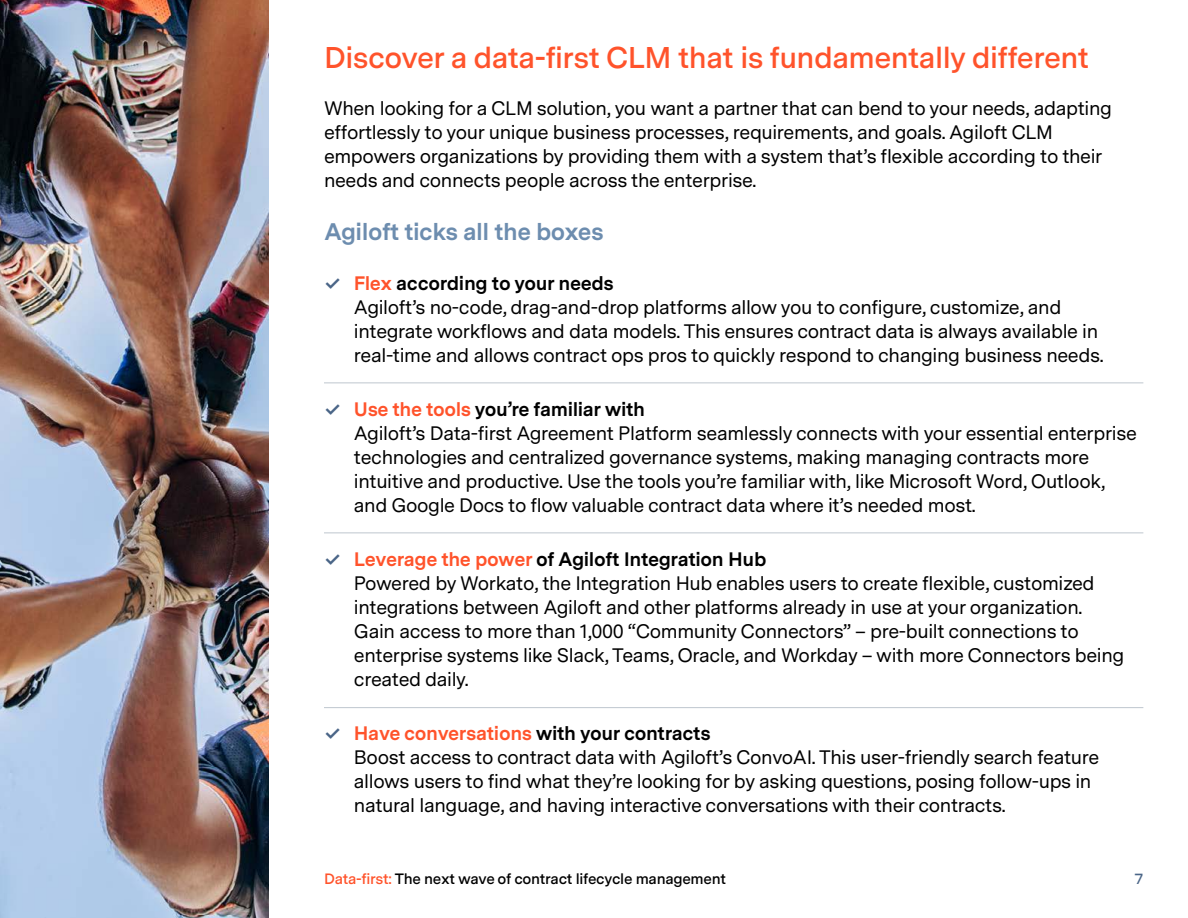
<style>
.page{position:relative;width:1188px;height:918px;background:#fff}
.page>*{position:absolute;margin:0;border:0;box-sizing:border-box;transform-origin:0 0}
.t1{font:600 30px "Messina Sans";letter-spacing:-.02em;color:#ff532b}
.t2{font:700 24px "Messina Sans";letter-spacing:-.02em;color:#6d8daf}
.t3{font:19.5px/24px "Messina Sans";letter-spacing:-.02em;color:#000}
.t4{font:600 15px "Messina Sans";letter-spacing:-.02em;color:#000}
.t5{font:600 15px "Messina Sans";color:#4a6587}
.s1{font-family:"Inter";font-weight:600;color:#4a6587}
.s2{font-weight:700;color:#ff532b}
.s3{font-weight:700}
.s4{color:#ff532b}
</style>
<div class="page">
<img style="left:0;top:0;width:268px;height:918px">
<hr style="left:324px;top:382px;width:819px;height:1px;background:#bfc7cf">
<hr style="left:324px;top:532px;width:819px;height:1px;background:#bfc7cf">
<hr style="left:324px;top:707px;width:819px;height:1px;background:#bfc7cf">
<h1 class="t1" style="left:324px;top:46px;width:767px">Discover a data-first CLM that is fundamentally different</h1>
<p class="t3" style="left:324px;top:97px;width:789px">When looking for a CLM solution, you want a partner that can bend to your needs, adapting effortlessly to your unique business processes, requirements, and goals. Agiloft CLM empowers organizations by providing them with a system that’s flexible according to their needs and connects people across the enterprise.</p>
<p class="t2" style="left:324px;top:222px;width:281px">Agiloft ticks all the boxes</p>
<p class="t3" style="left:354px;top:272px;width:751px;text-indent:-30px"><span class="s1">✓</span> <span class="s2">Flex</span> <span class="s3">according to your needs<br></span>Agiloft’s no-code, drag-and-drop platforms allow you to configure, customize, and integrate workflows and data models. This ensures contract data is always available in real-time and allows contract ops pros to quickly respond to changing business needs.</p>
<p class="t3" style="left:354px;top:398px;width:784px;text-indent:-30px"><span class="s1">✓</span> <span class="s2">Use the tools</span> <span class="s3">you’re familiar with<br></span>Agiloft’s Data-first Agreement Platform seamlessly connects with your essential enterprise technologies and centralized governance systems, making managing contracts more intuitive and productive. Use the tools you’re familiar with, like Microsoft Word, Outlook, and Google Docs to flow valuable contract data where it’s needed most.</p>
<p class="t3" style="left:354px;top:548px;width:772px;text-indent:-30px"><span class="s1">✓</span> <span class="s2">Leverage the power</span> <span class="s3">of Agiloft Integration Hub<br></span>Powered by Workato, the Integration Hub enables users to create flexible, customized integrations between Agiloft and other platforms already in use at your organization.<br>Gain access to more than 1,000 “Community Connectors” – pre-built connections to enterprise systems like Slack, Teams, Oracle, and Workday – with more Connectors being created daily.</p>
<p class="t3" style="left:354px;top:722px;width:747px;text-indent:-30px"><span class="s1">✓</span> <span class="s2">Have conversations</span> <span class="s3">with your contracts<br></span>Boost access to contract data with Agiloft’s ConvoAI. This user-friendly search feature allows users to find what they’re looking for by asking questions, posing follow-ups in natural language, and having interactive conversations with their contracts.</p>
<p class="t4" style="left:324px;top:874px;width:404px"><span class="s4">Data-first:</span> The next wave of contract lifecycle management</p>
<p class="t5" style="left:1135px;top:874px;width:10px">7</p>
</div>
